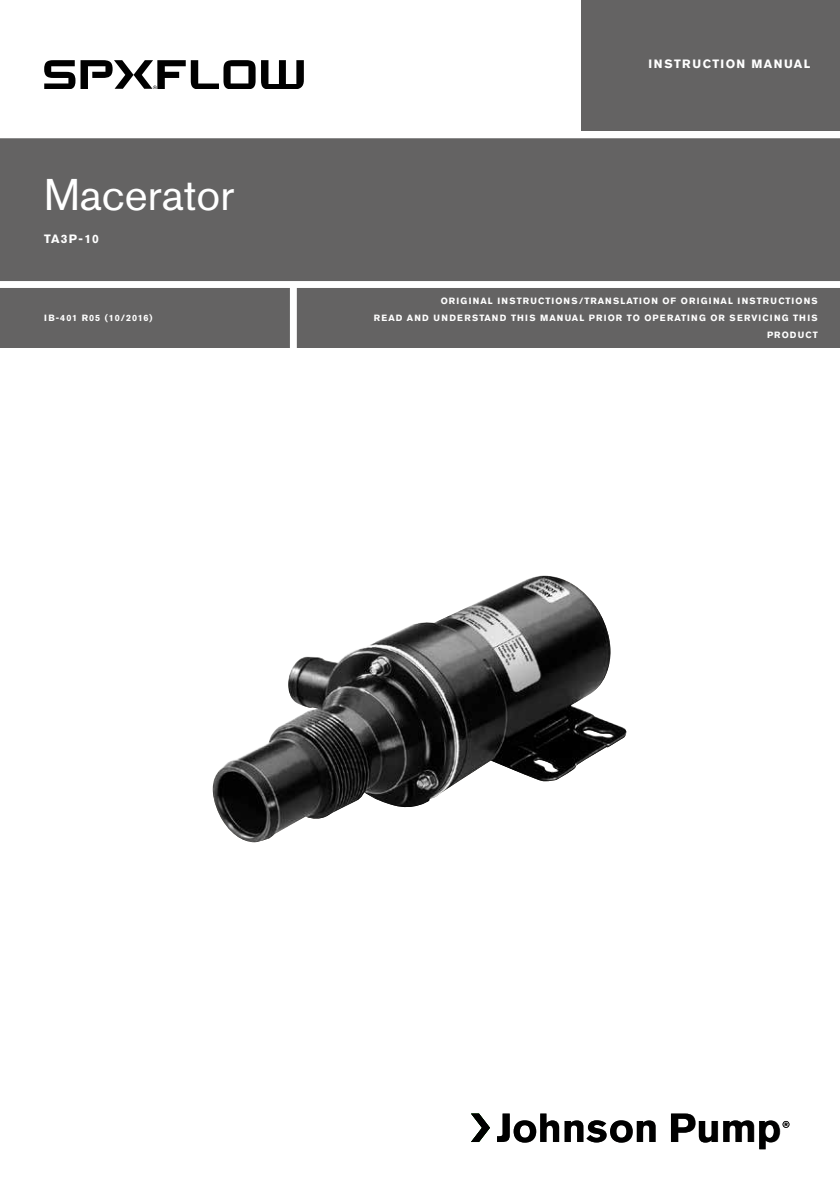
<style>
.page{position:relative;width:840px;height:1191px;background:#fff}
.page>*{position:absolute;margin:0;border:0;box-sizing:border-box;transform-origin:0 0}
.t1{font:44px "Akzidenz Grotesk Pro";color:#fff}
.t2{font:700 12px "Akzidenz Grotesk Pro";letter-spacing:.11em;color:#fff}
.t3{font:700 9px/16.8px "Akzidenz Grotesk Pro";letter-spacing:.11em;color:#fff;text-align:right}
</style>
<div class="page">
<div style="left:0;top:135px;width:839px;height:150px;background:#646363"></div>
<div style="left:0;top:284px;width:839px;height:63px;background:#646363"></div>
<div style="left:0;top:281px;width:839px;height:7px;background:#fff"></div>
<div style="left:290px;top:283px;width:7px;height:70px;background:#fff"></div>
<div style="left:581px;top:0;width:258px;height:131px;background:#646363"></div>
<div style="left:0;top:131px;width:839px;height:7px;background:#fff"></div>
<img style="left:213px;top:575px;width:414px;height:267px">
<svg style="left:471px;top:1113px;width:18px;height:29px"></svg>
<svg style="left:497px;top:1113px;width:158px;height:29px"></svg>
<svg style="left:670px;top:1113px;width:119px;height:36px"></svg>
<svg style="left:261px;top:60px;width:43px;height:29px"></svg>
<svg style="left:44px;top:60px;width:211px;height:29px"></svg>
<h1 class="t1" style="left:44px;top:166px;width:191px">Macerator</h1>
<h2 class="t2" style="left:44px;top:231px;width:56px">TA3P-10</h2>
<p class="t3" style="left:44px;top:309px;width:110px">IB-401 R05 (10/2016)</p>
<h2 class="t2" style="left:648px;top:56px;width:163px">INSTRUCTION MANUAL</h2>
<p class="t3" style="left:373px;top:293px;width:445px">ORIGINAL INSTRUCTIONS/TRANSLATION OF ORIGINAL INSTRUCTIONS<br>READ AND UNDERSTAND THIS MANUAL PRIOR TO OPERATING OR SERVICING THIS<br>PRODUCT</p>
</div>
